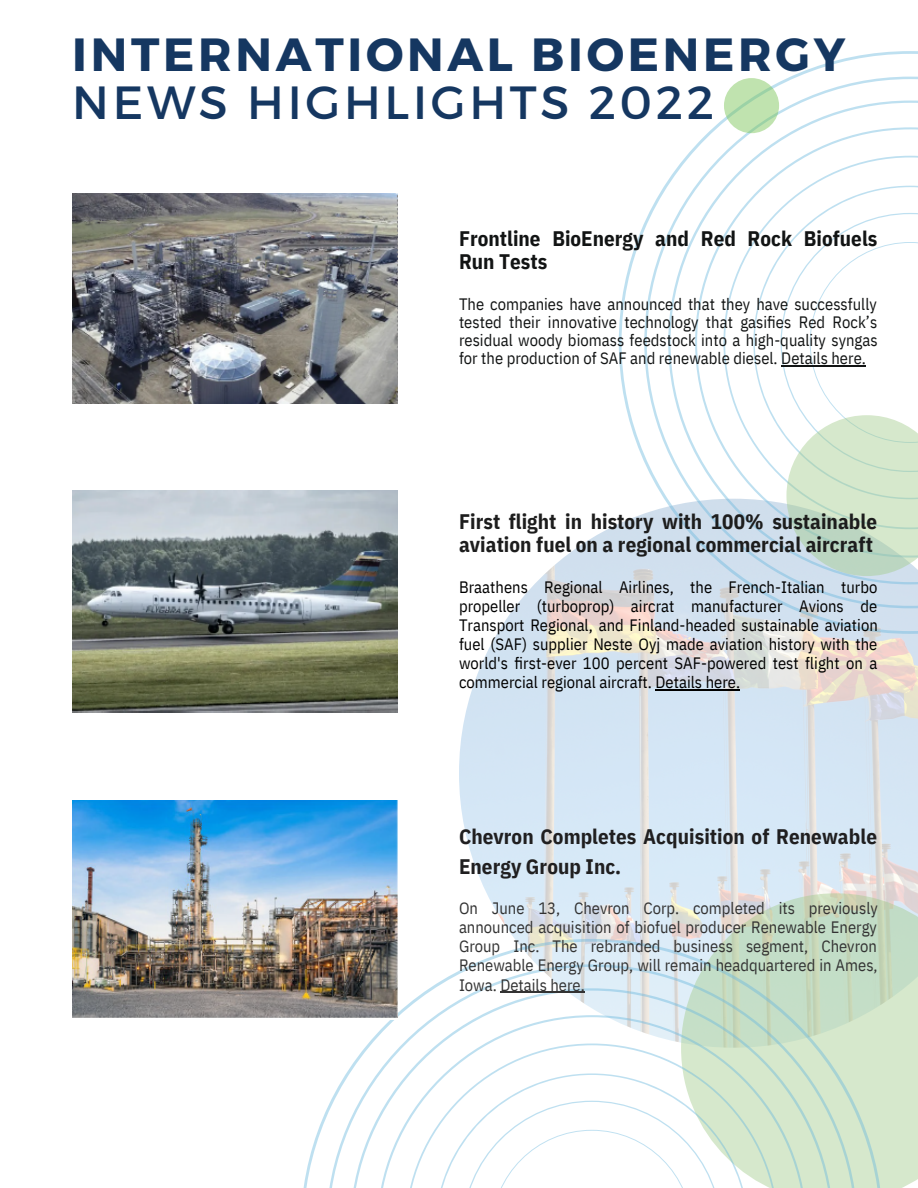
<style>
.page{position:relative;width:918px;height:1188px;background:#fff}
.page>*{position:absolute;margin:0;border:0;box-sizing:border-box;transform-origin:0 0}
.t1{font:700 46.5px "Montserrat";letter-spacing:.08em;color:#153761}
.t2{font:46.5px "Montserrat";letter-spacing:.08em;color:#153761}
.t3{font:700 21px/23.7px "IBM Plex Sans Cond";letter-spacing:.005em;color:#1d1d1d}
.t4{font:700 21px/29.2px "IBM Plex Sans Cond";letter-spacing:.005em;color:#201f20}
.t5{font:700 21px/23.7px "IBM Plex Sans Cond";color:#121414}
.t6{font:16.5px/19.2px "IBM Plex Sans Cond";color:#000;text-align:justify}
.t7{font:16.5px/19.2px "IBM Plex Sans Cond";color:#333;text-align:justify}
.t8{font:16.5px/18px "IBM Plex Sans Cond";color:#121414;text-align:justify}
</style>
<div class="page">
<img style="left:459px;top:524px;width:459px;height:415px">
<svg style="left:619px;top:51px;width:299px;height:583px"></svg>
<svg style="left:644px;top:77px;width:274px;height:531px"></svg>
<svg style="left:681px;top:893px;width:237px;height:295px;background:#d0e0cc"></svg>
<svg style="left:303px;top:939px;width:580px;height:249px"></svg>
<svg style="left:326px;top:964px;width:532px;height:224px"></svg>
<svg style="left:781px;top:213px;width:137px;height:363px"></svg>
<svg style="left:724px;top:78px;width:55px;height:55px;background:#bce1ae"></svg>
<img style="left:72px;top:193px;width:325px;height:210px">
<img style="left:72px;top:491px;width:325px;height:221px">
<img style="left:72px;top:800px;width:325px;height:220px">
<hr style="left:656px;top:690px;width:84px;height:1px;background:#000">
<hr style="left:781px;top:365px;width:85px;height:1px;background:#121414">
<hr style="left:500px;top:992px;width:85px;height:1px;background:#333">
<h1 class="t1" style="left:72px;top:24px;width:775px">INTERNATIONAL BIOENERGY</h1>
<h1 class="t2" style="left:72px;top:72px;width:643px">NEWS HIGHLIGHTS 2022</h1>
<p class="t5" style="left:459px;top:226px;width:420px">Frontline BioEnergy and Red Rock Biofuels<br>Run Tests</p>
<p class="t8" style="left:459px;top:295px;width:420px">The companies have announced that they have successfully tested their innovative technology that gasifies Red Rock’s residual woody biomass feedstock into a high-quality syngas for the production of SAF and renewable diesel. Details here.</p>
<p class="t3" style="left:459px;top:509px;width:420px">First flight in history with 100% sustainable aviation fuel on a regional commercial aircraft</p>
<p class="t6" style="left:459px;top:577px;width:420px">Braathens Regional Airlines, the French-Italian turbo propeller (turboprop) aircrat manufacturer Avions de Transport Regional, and Finland-headed sustainable aviation fuel (SAF) supplier Neste Oyj made aviation history with the world's first-ever 100 percent SAF-powered test flight on a commercial regional aircraft. Details here.</p>
<p class="t4" style="left:459px;top:822px;width:420px">Chevron Completes Acquisition of Renewable<br>Energy Group Inc.</p>
<p class="t7" style="left:459px;top:898px;width:420px">On June 13, Chevron Corp. completed its previously announced acquisition of biofuel producer Renewable Energy Group Inc. The rebranded business segment, Chevron Renewable Energy Group, will remain headquartered in Ames, Iowa. Details here.</p>
</div>
